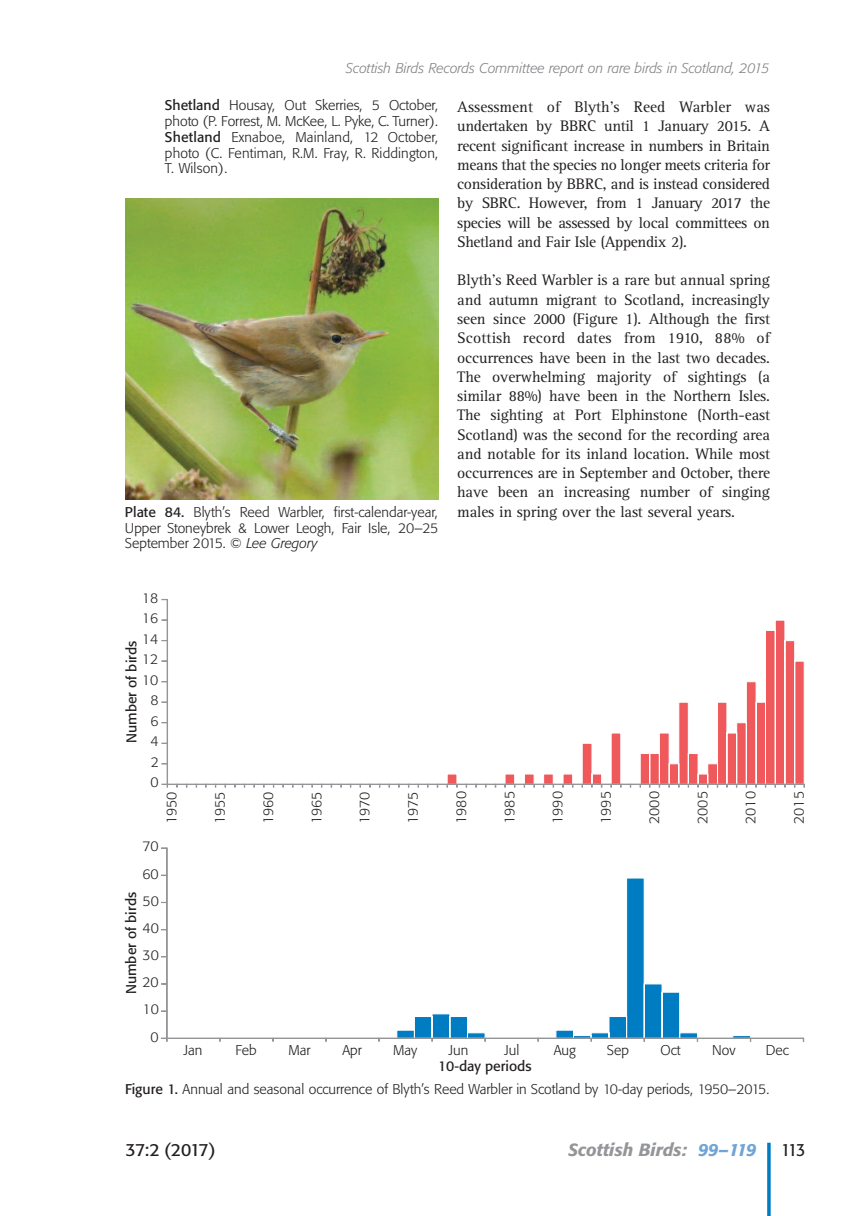
<style>
.page{position:relative;width:844px;height:1216px;background:#fff}
.page>*{position:absolute;margin:0;border:0;box-sizing:border-box;transform-origin:0 0}
.t1{font:italic 500 17.5px "Formata BQ";color:#939598}
.t2{font:17.5px "Formata BQ";letter-spacing:-.075em;color:#231f20}
.t3{font:17.5px "Formata BQ";letter-spacing:-.075em;color:#231f20;scale:.9 1}
.t4{font:15.75px/19.2px "AT Rotis Serif";letter-spacing:-.015em;color:#231f20;text-align:justify}
.t5{font:300 14px/15.8px "Formata BQ";color:#231f20;text-align:justify}
.t6{font:italic 300 14px "Formata BQ";color:#808285}
.t7{font:14px "Formata BQ";color:#231f20}
.s1{font-weight:400}
.s2{font-style:italic}
.s3{color:#70a3d6}
</style>
<div class="page">
<hr style="left:767px;top:1142px;width:3px;height:73px;background:#007cc2">
<svg style="left:447px;top:620px;width:357px;height:163px"></svg>
<svg style="left:396px;top:878px;width:354px;height:159px"></svg>
<div style="left:167px;top:599px;width:1px;height:185px;border:1px solid #939598"></div>
<svg style="left:161px;top:742px;width:7px;height:2px"></svg>
<svg style="left:161px;top:701px;width:7px;height:2px"></svg>
<svg style="left:161px;top:660px;width:7px;height:2px"></svg>
<svg style="left:161px;top:619px;width:7px;height:2px"></svg>
<hr style="left:167px;top:784px;width:637px;height:1px;background:#939598">
<div style="left:167px;top:783px;width:637px;height:1px;border:1px solid #939598"></div>
<svg style="left:161px;top:783px;width:7px;height:4px"></svg>
<hr style="left:167px;top:848px;width:1px;height:190px;background:#939598">
<div style="left:166px;top:847px;width:1px;height:191px;border:1px solid #939598"></div>
<svg style="left:161px;top:901px;width:6px;height:2px"></svg>
<svg style="left:161px;top:874px;width:6px;height:2px"></svg>
<svg style="left:161px;top:847px;width:6px;height:2px"></svg>
<hr style="left:167px;top:1038px;width:636px;height:1px;background:#939598">
<div style="left:166px;top:1037px;width:637px;height:1px;border:1px solid #939598"></div>
<svg style="left:161px;top:1037px;width:7px;height:4px"></svg>
<img style="left:125px;top:199px;width:313px;height:301px">
<p class="t6" style="left:346px;top:62px;width:425px">Scottish Birds Records Committee report on rare birds in Scotland, 2015</p>
<p class="t5" style="left:165px;top:99px;width:274px"><span class="s1">Shetland</span> Housay, Out Skerries, 5 October, photo (P. Forrest, M. McKee, L. Pyke, C. Turner).<br><span class="s1">Shetland</span> Exnaboe, Mainland, 12 October, photo (C. Fentiman, R.M. Fray, R. Riddington, T. Wilson).</p>
<p class="t5" style="left:125px;top:505px;width:315px"><span class="s1">Plate 84.</span> Blyth’s Reed Warbler, first-calendar-year, Upper Stoneybrek &amp; Lower Leogh, Fair Isle, 20–25<br>September 2015. © <span class="s2">Lee Gregory</span></p>
<p class="t5" style="left:142px;top:591px;width:18px">18</p>
<p class="t5" style="left:142px;top:611px;width:18px">16</p>
<p class="t5" style="left:142px;top:632px;width:18px">14</p>
<p class="t7" style="left:125px;top:743px;width:104px;rotate:-90deg">Number of birds</p>
<p class="t5" style="left:142px;top:652px;width:18px">12</p>
<p class="t5" style="left:142px;top:673px;width:18px">10</p>
<p class="t5" style="left:151px;top:693px;width:10px">8</p>
<p class="t5" style="left:151px;top:714px;width:10px">6</p>
<p class="t5" style="left:151px;top:734px;width:10px">4</p>
<p class="t5" style="left:151px;top:755px;width:10px">2</p>
<p class="t5" style="left:151px;top:775px;width:10px">0</p>
<p class="t4" style="left:457px;top:99px;width:314px">Assessment of Blyth’s Reed Warbler was undertaken by BBRC until 1 January 2015. A recent significant increase in numbers in Britain means that the species no longer meets criteria for consideration by BBRC, and is instead considered by SBRC. However, from 1 January 2017 the species will be assessed by local committees on Shetland and Fair Isle (Appendix 2).</p>
<p class="t4" style="left:457px;top:272px;width:314px">Blyth’s Reed Warbler is a rare but annual spring and autumn migrant to Scotland, increasingly seen since 2000 (Figure 1). Although the first Scottish record dates from 1910, 88% of occurrences have been in the last two decades.<br>The overwhelming majority of sightings (a similar 88%) have been in the Northern Isles.<br>The sighting at Port Elphinstone (North-east Scotland) was the second for the recording area and notable for its inland location. While most occurrences are in September and October, there have been an increasing number of singing males in spring over the last several years.</p>
<p class="t5" style="left:142px;top:839px;width:18px">70</p>
<p class="t5" style="left:142px;top:866px;width:18px">60</p>
<p class="t7" style="left:125px;top:994px;width:104px;rotate:-90deg">Number of birds</p>
<p class="t5" style="left:142px;top:894px;width:18px">50</p>
<p class="t5" style="left:142px;top:921px;width:18px">40</p>
<p class="t5" style="left:142px;top:948px;width:18px">30</p>
<p class="t5" style="left:142px;top:975px;width:18px">20</p>
<p class="t5" style="left:142px;top:1002px;width:18px">10</p>
<p class="t5" style="left:150px;top:1029px;width:10px">0</p>
<p class="t5" style="left:165px;top:824px;width:34px;rotate:-90deg">1950</p>
<p class="t5" style="left:213px;top:824px;width:34px;rotate:-90deg">1955</p>
<p class="t5" style="left:261px;top:824px;width:34px;rotate:-90deg">1960</p>
<p class="t5" style="left:309px;top:824px;width:34px;rotate:-90deg">1965</p>
<p class="t5" style="left:358px;top:824px;width:34px;rotate:-90deg">1970</p>
<p class="t5" style="left:406px;top:824px;width:34px;rotate:-90deg">1975</p>
<p class="t5" style="left:454px;top:824px;width:34px;rotate:-90deg">1980</p>
<p class="t5" style="left:502px;top:824px;width:34px;rotate:-90deg">1985</p>
<p class="t5" style="left:551px;top:824px;width:34px;rotate:-90deg">1990</p>
<p class="t5" style="left:599px;top:824px;width:34px;rotate:-90deg">1995</p>
<p class="t5" style="left:647px;top:824px;width:34px;rotate:-90deg">2000</p>
<p class="t5" style="left:695px;top:824px;width:34px;rotate:-90deg">2005</p>
<p class="t5" style="left:743px;top:824px;width:34px;rotate:-90deg">2010</p>
<p class="t5" style="left:791px;top:824px;width:34px;rotate:-90deg">2015</p>
<p class="t5" style="left:183px;top:1043px;width:20px">Jan</p>
<p class="t5" style="left:235px;top:1043px;width:23px">Feb</p>
<p class="t5" style="left:288px;top:1043px;width:24px">Mar</p>
<p class="t5" style="left:342px;top:1043px;width:21px">Apr</p>
<p class="t5" style="left:393px;top:1043px;width:26px">May</p>
<p class="t5" style="left:448px;top:1043px;width:21px">Jun</p>
<p class="t5" style="left:504px;top:1043px;width:17px">Jul</p>
<p class="t5" style="left:553px;top:1043px;width:24px">Aug</p>
<p class="t5" style="left:606px;top:1043px;width:24px">Sep</p>
<p class="t5" style="left:660px;top:1043px;width:22px">Oct</p>
<p class="t5" style="left:712px;top:1043px;width:25px">Nov</p>
<p class="t5" style="left:765px;top:1043px;width:25px">Dec</p>
<p class="t5" style="left:125px;top:1081px;width:645px"><span class="s1">Figure 1.</span> Annual and seasonal occurrence of Blyth’s Reed Warbler in Scotland by 10-day periods, 1950–2015.</p>
<p class="t7" style="left:438px;top:1059px;width:95px">10-day periods</p>
<p class="t2" style="left:125px;top:1141px;width:92px">37:2 (2017)</p>
<p class="t1" style="left:568px;top:1141px;width:190px">Scottish Birds: <span class="s3">99–119</span></p>
<p class="t3" style="left:781px;top:1141px;width:28px">113</p>
</div>
